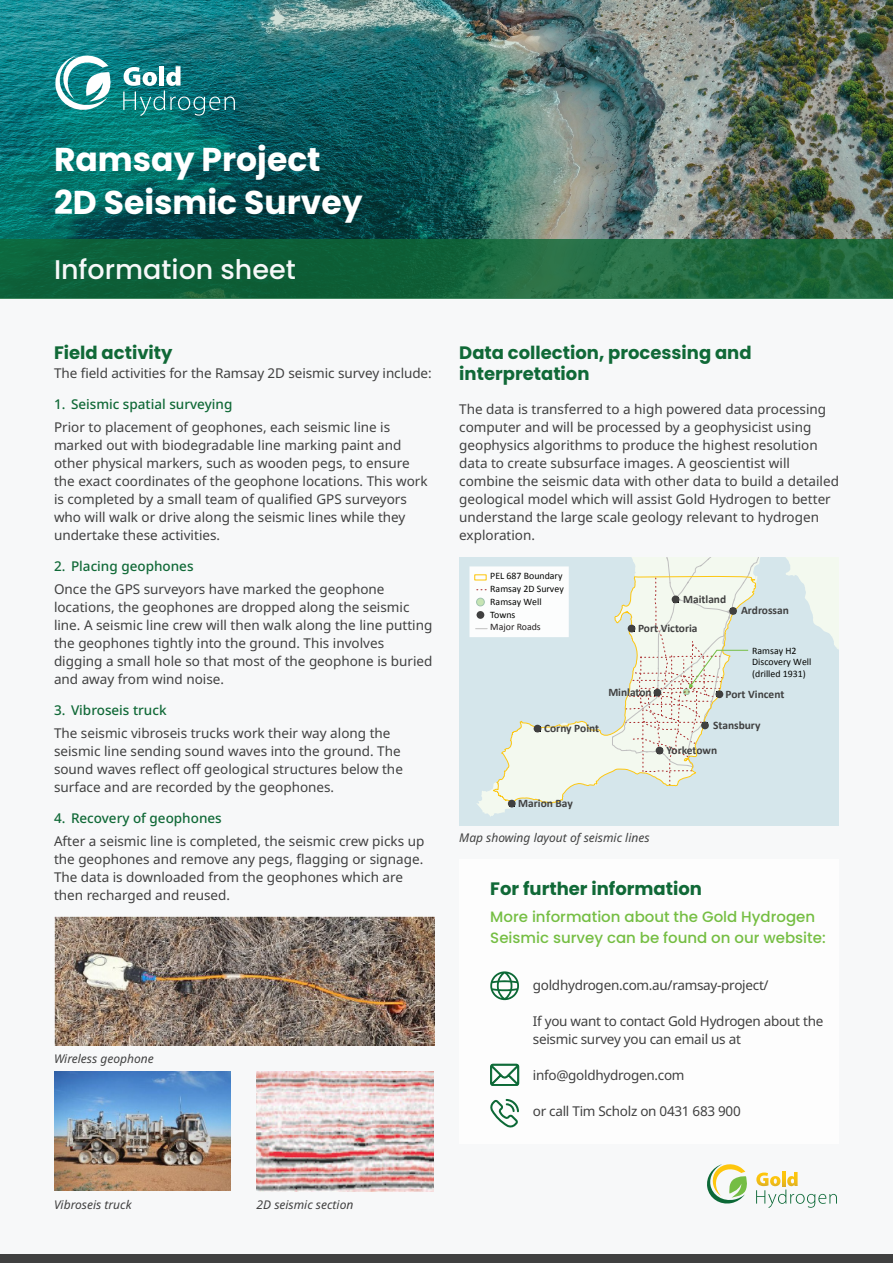
<style>
.page{position:relative;width:893px;height:1263px;background:#fff}
.page>*{position:absolute;margin:0;border:0;box-sizing:border-box;transform-origin:0 0}
.t1{font:700 33px/43.5px "Poppins";color:#fff}
.t2{font:500 27px "Poppins";color:#f7f8f9}
.t3{font:700 18px/21.6px "Poppins";color:#106937}
.stand_out_text{font:500 15px/21px "Poppins";color:#75be43}
.main_text{font:13.5px/18px "Noto Sans";color:#404040}
.main_text-2{font:13.5px/18px "Noto Sans";letter-spacing:-.02em;color:#404040}
.t4{font:500 13.5px "Noto Sans";color:#106937}
.t5{font:italic 12px "Noto Sans";color:#404040}
.t6{font:700 11.4px "Calibri";color:#404040}
.t7{font:9.9px/13px "Calibri";color:#040503}
.t8{font:9.9px "Calibri";color:#231f20}
</style>
<div class="page">
<div style="left:0;top:276px;width:893px;height:987px;background:#f7f8f9"></div>
<div style="left:0;top:1254px;width:893px;height:9px;background:#404040"></div>
<img style="left:0;top:0;width:893px;height:239px">
<svg style="left:123px;top:66px;width:112px;height:50px;background:#32898d"></svg>
<svg style="left:54px;top:54px;width:59px;height:58px"></svg>
<svg style="left:0;top:239px;width:893px;height:59px;background:#17653c"></svg>
<div style="left:459px;top:859px;width:380px;height:285px;background:#fdfdfd"></div>
<div style="left:459px;top:557px;width:380px;height:268px;background:#d5e6eb"></div>
<svg style="left:477px;top:557px;width:362px;height:260px"></svg>
<svg style="left:492px;top:572px;width:265px;height:234px"></svg>
<div style="left:534px;top:725px;width:7px;height:7px;background:#404040;border-radius:50%"></div>
<div style="left:508px;top:800px;width:8px;height:7px;background:#404040;border-radius:50%"></div>
<div style="left:469px;top:566px;width:100px;height:71px;background:#fcfdfd"></div>
<svg style="left:612px;top:557px;width:153px;height:229px"></svg>
<svg style="left:756px;top:1172px;width:81px;height:36px"></svg>
<svg style="left:707px;top:1164px;width:40px;height:40px"></svg>
<svg style="left:490px;top:971px;width:29px;height:29px"></svg>
<svg style="left:490px;top:1064px;width:29px;height:22px"></svg>
<svg style="left:490px;top:1099px;width:29px;height:28px"></svg>
<img style="left:54px;top:916px;width:380px;height:130px">
<img style="left:54px;top:1071px;width:177px;height:119px">
<img style="left:257px;top:1071px;width:176px;height:120px">
<h1 class="t1" style="left:54px;top:138px;width:310px">Ramsay Project<br>2D Seismic Survey</h1>
<h2 class="t2" style="left:54px;top:253px;width:243px">Information sheet</h2>
<p class="t3" style="left:54px;top:342px;width:120px">Field activity</p>
<p class="main_text" style="left:54px;top:364px;width:379px">The field activities for the Ramsay 2D seismic survey include:</p>
<p class="t4" style="left:54px;top:394px;width:180px">1. Seismic spatial surveying</p>
<p class="main_text" style="left:54px;top:418px;width:375px">Prior to placement of geophones, each seismic line is marked out with biodegradable line marking paint and other physical markers, such as wooden pegs, to ensure the exact coordinates of the geophone locations. This work is completed by a small team of qualified GPS surveyors who will walk or drive along the seismic lines while they undertake these activities.</p>
<p class="t4" style="left:54px;top:556px;width:141px">2. Placing geophones</p>
<p class="main_text" style="left:54px;top:580px;width:380px">Once the GPS surveyors have marked the geophone locations, the geophones are dropped along the seismic line. A seismic line crew will then walk along the line putting the geophones tightly into the ground. This involves digging a small hole so that most of the geophone is buried and away from wind noise.</p>
<p class="t4" style="left:54px;top:700px;width:114px">3. Vibroseis truck</p>
<p class="main_text" style="left:54px;top:724px;width:350px">The seismic vibroseis trucks work their way along the seismic line sending sound waves into the ground. The sound waves reflect off geological structures below the surface and are recorded by the geophones.</p>
<p class="t4" style="left:54px;top:808px;width:169px">4. Recovery of geophones</p>
<p class="main_text" style="left:54px;top:832px;width:372px">After a seismic line is completed, the seismic crew picks up the geophones and remove any pegs, flagging or signage.<br>The data is downloaded from the geophones which are then recharged and reused.</p>
<p class="t5" style="left:54px;top:1050px;width:101px">Wireless geophone</p>
<p class="t3" style="left:459px;top:342px;width:294px">Data collection, processing and interpretation</p>
<p class="main_text" style="left:459px;top:400px;width:381px">The data is transferred to a high powered data processing computer and will be processed by a geophysicist using geophysics algorithms to produce the highest resolution data to create subsurface images. A geoscientist will combine the seismic data with other data to build a detailed geological model which will assist Gold Hydrogen to better understand the large scale geology relevant to hydrogen exploration.</p>
<p class="t7" style="left:490px;top:569px;width:75px">PEL 687 Boundary<br>Ramsay 2D Survey<br>Ramsay Well<br>Towns</p>
<p class="t8" style="left:490px;top:620px;width:52px">Major Roads</p>
<p class="t6" style="left:544px;top:720px;width:57px">Corny Point</p>
<p class="t6" style="left:683px;top:591px;width:45px">Maitland</p>
<p class="t6" style="left:638px;top:620px;width:61px">Port Victoria</p>
<p class="t6" style="left:741px;top:602px;width:49px">Ardrossan</p>
<p class="t7" style="left:752px;top:644px;width:61px;line-height:11.9px">Ramsay H2<br>Discovery Well (drilled 1931)</p>
<p class="t6" style="left:608px;top:684px;width:45px">Minlaton</p>
<p class="t6" style="left:725px;top:686px;width:60px">Port Vincent</p>
<p class="t6" style="left:713px;top:717px;width:49px">Stansbury</p>
<p class="t6" style="left:666px;top:742px;width:52px">Yorketown</p>
<p class="t6" style="left:518px;top:795px;width:56px">Marion Bay</p>
<p class="t5" style="left:459px;top:828px;width:192px">Map showing layout of seismic lines</p>
<p class="t3" style="left:490px;top:878px;width:213px">For further information</p>
<p class="stand_out_text" style="left:490px;top:906px;width:337px">More information about the Gold Hydrogen<br>Seismic survey can be found on our website:</p>
<p class="main_text-2" style="left:533px;top:976px;width:237px">goldhydrogen.com.au/ramsay-project/</p>
<p class="main_text-2" style="left:533px;top:1012px;width:292px">If you want to contact Gold Hydrogen about the seismic survey you can email us at</p>
<p class="main_text-2" style="left:533px;top:1066px;width:153px">info@goldhydrogen.com</p>
<p class="main_text-2" style="left:533px;top:1102px;width:209px">or call Tim Scholz on 0431 683 900</p>
<p class="t5" style="left:54px;top:1195px;width:79px">Vibroseis truck</p>
<p class="t5" style="left:257px;top:1195px;width:98px">2D seismic section</p>
</div>
